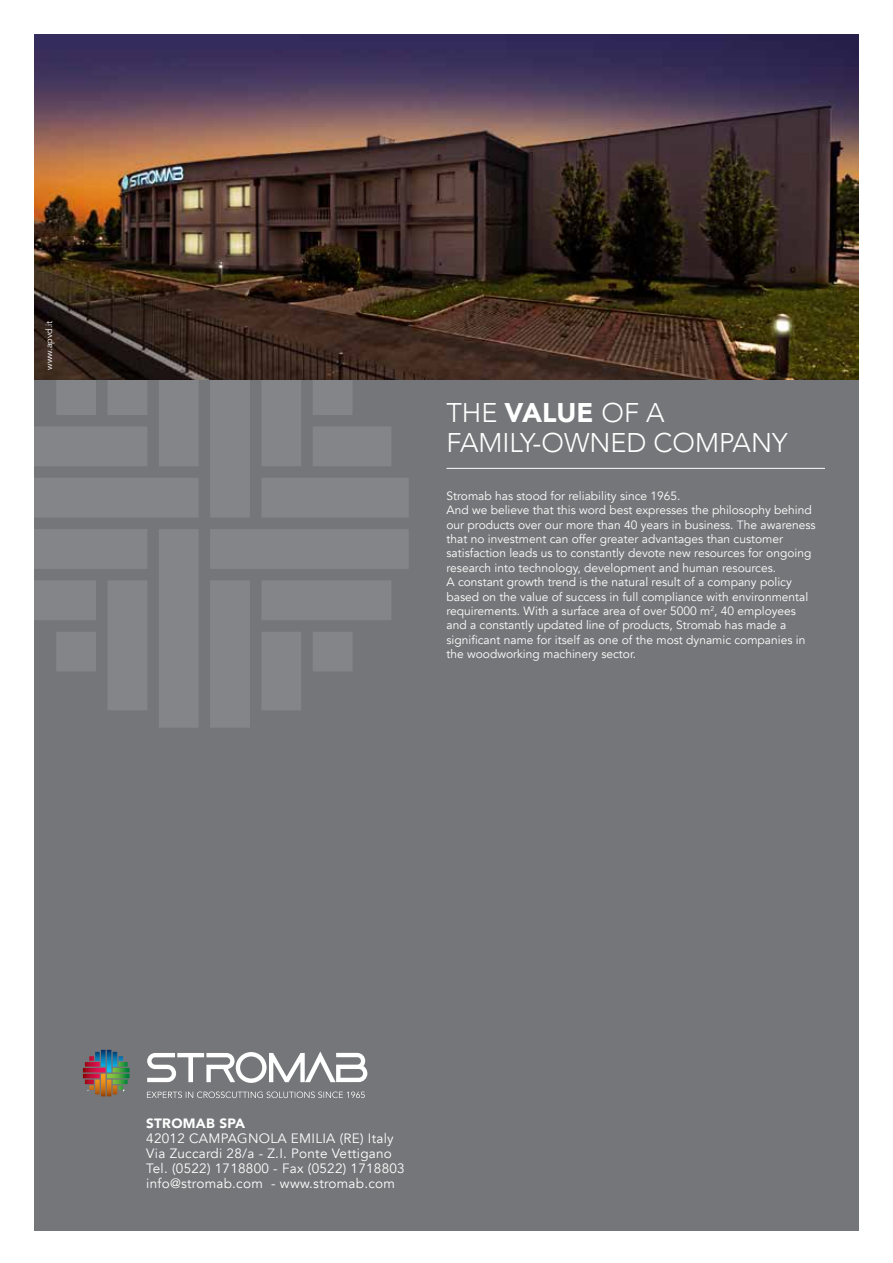
<style>
.page{position:relative;width:893px;height:1263px;background:#fff}
.page>*{position:absolute;margin:0;border:0;box-sizing:border-box;transform-origin:0 0}
.t1{font:300 27px/30px "Avenir";color:#fff}
.t2{font:13.5px/15px "Avenir";letter-spacing:.02em;color:#fff}
.t3{font:900 13.5px "Avenir";letter-spacing:.02em;color:#fff}
.t4{font:12px/14.4px "Avenir";color:#fff}
.t5{font:9px "Avenir";color:#fff}
.s1{font-weight:900}
</style>
<div class="page">
<div style="left:34px;top:34px;width:825px;height:1196px;background:#757679"></div>
<svg style="left:199px;top:379px;width:153px;height:47px;fill:#848588"></svg>
<svg style="left:210px;top:426px;width:199px;height:245px;fill:#848588"></svg>
<svg style="left:56px;top:529px;width:245px;height:198px;fill:#848588"></svg>
<svg style="left:34px;top:379px;width:165px;height:241px"></svg>
<svg style="left:83px;top:1050px;width:46px;height:46px"></svg>
<svg style="left:147px;top:1091px;width:218px;height:7px"></svg>
<svg style="left:147px;top:1051px;width:220px;height:32px"></svg>
<img style="left:34px;top:34px;width:825px;height:345px">
<hr style="left:446px;top:468px;width:379px;height:1px;background:#fff">
<p class="t5" style="left:44px;top:370px;width:51px;rotate:-90deg">www.apvd.it</p>
<h1 class="t1" style="left:446px;top:398px;width:343px">THE <span class="s1">VALUE</span> OF A<br>FAMILY-OWNED COMPANY</h1>
<p class="t4" style="left:446px;top:489px;width:371px">Stromab has stood for reliability since 1965.<br>And we believe that this word best expresses the philosophy behind our products over our more than 40 years in business. The awareness that no investment can offer greater advantages than customer satisfaction leads us to constantly devote new resources for ongoing research into technology, development and human resources.<br>A constant growth trend is the natural result of a company policy based on the value of success in full compliance with environmental requirements. With a surface area of over 5000 m<sup>2</sup>, 40 employees and a constantly updated line of products, Stromab has made a significant name for itself as one of the most dynamic companies in the woodworking machinery sector.</p>
<p class="t3" style="left:146px;top:1112px;width:100px">STROMAB SPA</p>
<p class="t2" style="left:146px;top:1131px;width:260px">42012 CAMPAGNOLA EMILIA (RE) Italy Via Zuccardi 28/a - Z.I. Ponte Vettigano Tel. (0522) 1718800 - Fax (0522) 1718803 info@stromab.com - www.stromab.com</p>
</div>
